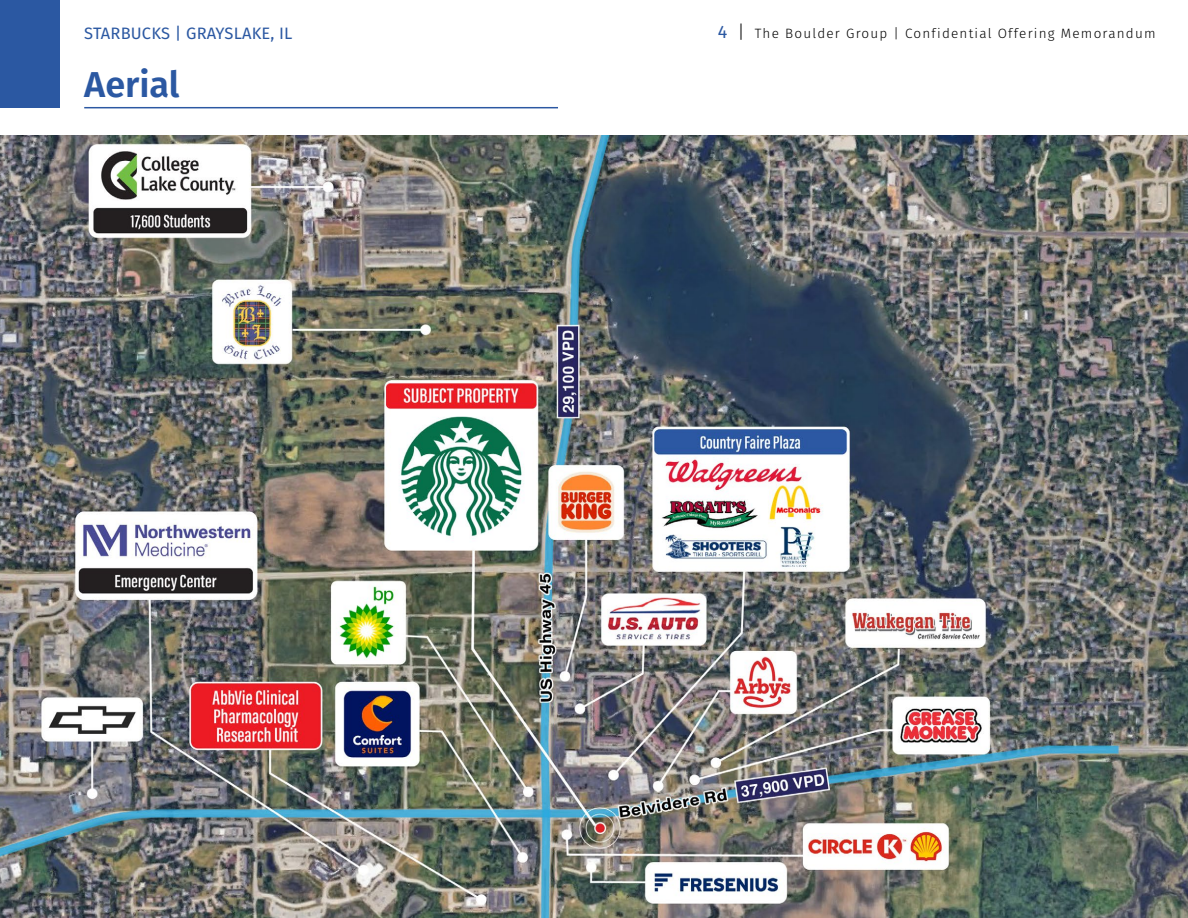
<style>
.page{position:relative;width:1188px;height:918px;background:#fff}
.page>*{position:absolute;margin:0;border:0;box-sizing:border-box;transform-origin:0 0}
.t1{font:600 36px "Fira Sans";color:#2b58a2}
.t2{font:16.5px "Fira Sans";letter-spacing:.01em;color:#2b58a2}
.t3{font:300 13.5px "Fira Sans";letter-spacing:.09em;color:#000}
.s1{font-weight:400;font-size:18px;color:#2b58a2}
.s2{font-size:18px}
</style>
<div class="page">
<img style="left:0;top:136px;width:1188px;height:782px">
<div style="left:0;top:0;width:60px;height:108px;background:#2b58a2"></div>
<hr style="left:84px;top:107px;width:474px;height:1px;background:#2b58a2">
<p class="t2" style="left:84px;top:21px;width:210px">STARBUCKS | GRAYSLAKE, IL</p>
<p class="t3" style="left:718px;top:24px;width:439px"><span class="s1">4</span> <span class="s2">|</span> The Boulder Group | Confidential Offering Memorandum</p>
<h1 class="t1" style="left:84px;top:54px;width:97px">Aerial</h1>
</div>
